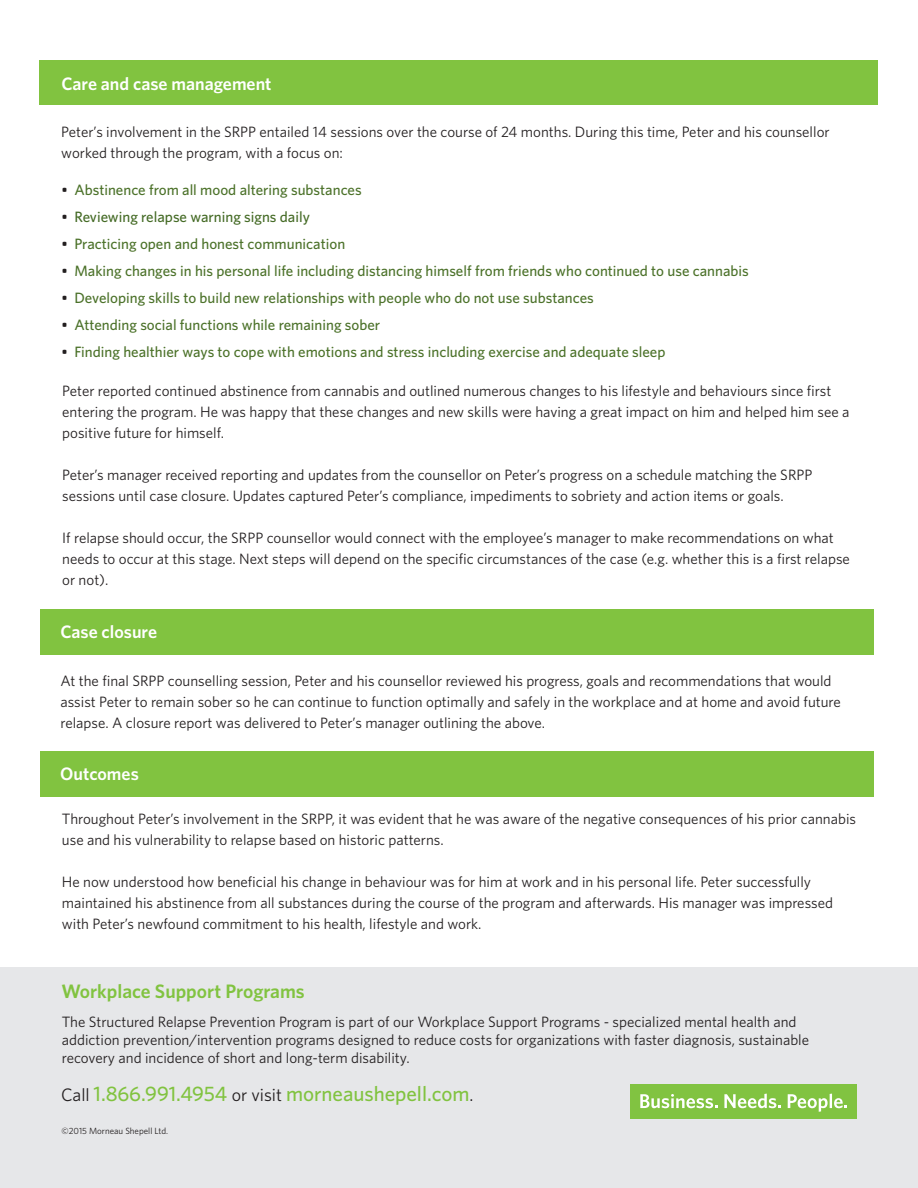
<style>
.page{position:relative;width:918px;height:1188px;background:#fff}
.page>*{position:absolute;margin:0;border:0;box-sizing:border-box;transform-origin:0 0}
.Body_copy{font:500 21px "Whitney";letter-spacing:-.005em;color:#81c340}
.Body_copy-2{font:600 19.5px "Whitney";color:#81c340}
.Body_copy-3{font:600 18px "Whitney";color:#fff}
.Body_copy-4{font:15px/21px "Whitney";color:#231f20}
.Body_copy-5{font:500 15px "Whitney";color:#4c722a}
.Body_copy-6{font:500 15px "Whitney";color:#456b26}
.t1{font:9px "Whitney";color:#231f20}
.s1{color:#231f20}
.s2{font-weight:400;font-size:18px;color:#231f20}
</style>
<div class="page">
<div style="left:40px;top:609px;width:834px;height:45px;background:#81c340"></div>
<div style="left:40px;top:751px;width:834px;height:45px;background:#81c340"></div>
<div style="left:0;top:968px;width:918px;height:220px;background:#e6e7e9"></div>
<div style="left:630px;top:1084px;width:227px;height:34px;background:#81c341"></div>
<svg style="left:640px;top:1094px;width:78px;height:14px"></svg>
<svg style="left:724px;top:1094px;width:57px;height:14px"></svg>
<svg style="left:788px;top:1094px;width:59px;height:18px"></svg>
<div style="left:40px;top:60px;width:838px;height:45px;background:#81c340"></div>
<p class="Body_copy-3" style="left:62px;top:71px;width:212px">Care and case management</p>
<p class="Body_copy-4" style="left:61px;top:121px;width:770px">Peter’s involvement in the SRPP entailed 14 sessions over the course of 24 months. During this time, Peter and his counsellor worked through the program, with a focus on:</p>
<p class="Body_copy-5" style="left:62px;top:180px;width:302px"><span class="s1">•</span> Abstinence from all mood altering substances</p>
<p class="Body_copy-6" style="left:62px;top:207px;width:250px"><span class="s1">•</span> Reviewing relapse warning signs daily</p>
<p class="Body_copy-5" style="left:62px;top:234px;width:285px"><span class="s1">•</span> Practicing open and honest communication</p>
<p class="Body_copy-5" style="left:62px;top:261px;width:689px"><span class="s1">•</span> Making changes in his personal life including distancing himself from friends who continued to use cannabis</p>
<p class="Body_copy-5" style="left:62px;top:288px;width:534px"><span class="s1">•</span> Developing skills to build new relationships with people who do not use substances</p>
<p class="Body_copy-5" style="left:62px;top:315px;width:320px"><span class="s1">•</span> Attending social functions while remaining sober</p>
<p class="Body_copy-5" style="left:62px;top:342px;width:605px"><span class="s1">•</span> Finding healthier ways to cope with emotions and stress including exercise and adequate sleep</p>
<p class="Body_copy-4" style="left:62px;top:380px;width:789px">Peter reported continued abstinence from cannabis and outlined numerous changes to his lifestyle and behaviours since first entering the program. He was happy that these changes and new skills were having a great impact on him and helped him see a positive future for himself.</p>
<p class="Body_copy-4" style="left:62px;top:464px;width:752px">Peter’s manager received reporting and updates from the counsellor on Peter’s progress on a schedule matching the SRPP sessions until case closure. Updates captured Peter’s compliance, impediments to sobriety and action items or goals.</p>
<p class="Body_copy-4" style="left:62px;top:527px;width:789px">If relapse should occur, the SRPP counsellor would connect with the employee’s manager to make recommendations on what needs to occur at this stage. Next steps will depend on the specific circumstances of the case (e.g. whether this is a first relapse or not).</p>
<p class="Body_copy-3" style="left:60px;top:619px;width:98px">Case closure</p>
<p class="Body_copy-4" style="left:60px;top:670px;width:782px">At the final SRPP counselling session, Peter and his counsellor reviewed his progress, goals and recommendations that would assist Peter to remain sober so he can continue to function optimally and safely in the workplace and at home and avoid future relapse. A closure report was delivered to Peter’s manager outlining the above.</p>
<p class="Body_copy-3" style="left:60px;top:762px;width:80px">Outcomes</p>
<p class="Body_copy-4" style="left:62px;top:808px;width:796px">Throughout Peter’s involvement in the SRPP, it was evident that he was aware of the negative consequences of his prior cannabis use and his vulnerability to relapse based on historic patterns.</p>
<p class="Body_copy-4" style="left:62px;top:871px;width:773px">He now understood how beneficial his change in behaviour was for him at work and in his personal life. Peter successfully maintained his abstinence from all substances during the course of the program and afterwards. His manager was impressed with Peter’s newfound commitment to his health, lifestyle and work.</p>
<p class="Body_copy-2" style="left:62px;top:979px;width:245px">Workplace Support Programs</p>
<p class="Body_copy-4" style="left:62px;top:1012px;width:749px;line-height:18px">The Structured Relapse Prevention Program is part of our Workplace Support Programs - specialized mental health and addiction prevention/intervention programs designed to reduce costs for organizations with faster diagnosis, sustainable recovery and incidence of short and long-term disability.</p>
<p class="Body_copy" style="left:61px;top:1080px;width:414px"><span class="s2">Call</span> 1.866.991.4954 <span class="s2">or visit</span> morneaushepell.com<span class="s2">.</span></p>
<p class="t1" style="left:62px;top:1125px;width:108px">©2015 Morneau Shepell Ltd.</p>
</div>
